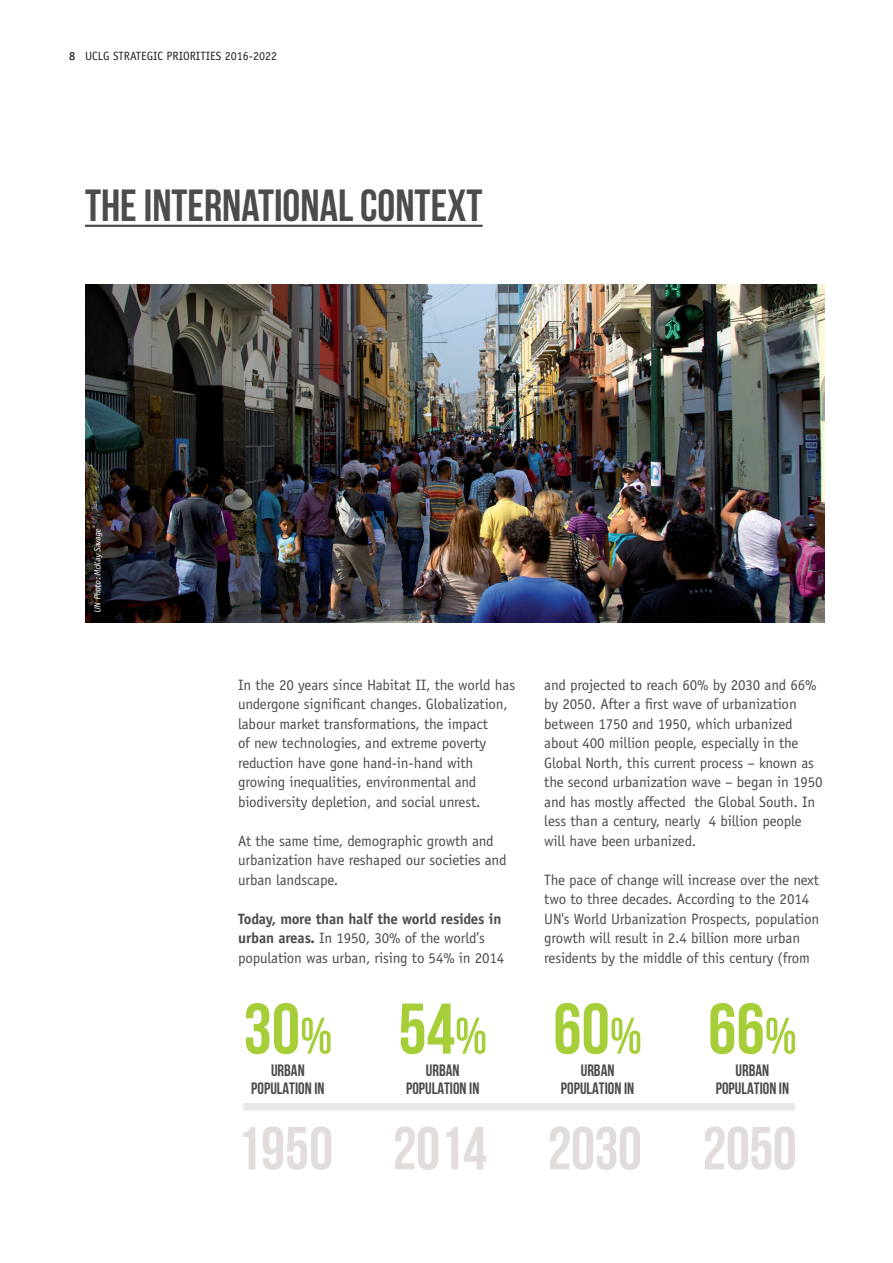
<style>
.page{position:relative;width:893px;height:1263px;background:#fff}
.page>*{position:absolute;margin:0;border:0;box-sizing:border-box;transform-origin:0 0}
.t1{font:700 71.55px "Bebas Neue";color:#a6ce39}
.t2{font:700 60.75px "Bebas Neue";letter-spacing:-.01em;color:#e2ddda}
.t3{font:700 45px "Bebas Neue";color:#4b4c4d}
.t4{font:700 16.5px/18px "Bebas Neue";color:#4b4c4d;text-align:center}
.t5{font:15px/19.5px "Officina Sans LT";letter-spacing:-.01em;color:#4b4c4d}
.t6{font:12px "Officina Sans LT";color:#231f20}
.t7{font:italic 9px "Officina Sans LT";color:#fff}
.s1{font-family:"Officina San ITC Medium SC"}
.s2{font-weight:700}
.s3{font-size:51.3px}
</style>
<div class="page">
<hr style="left:85px;top:225px;width:398px;height:2px;background:#4b4c4d">
<img style="left:85px;top:285px;width:740px;height:337px">
<div style="left:243px;top:1103px;width:552px;height:7px;background:#eae7e5"></div>
<p class="t6" style="left:69px;top:48px;width:209px"><span class="s1">8</span> UCLG STRATEGIC PRIORITIES 2016-2022</p>
<h3 class="t3" style="left:85px;top:181px;width:399px">THE INTERNATIONAL CONTEXT</h3>
<p class="t7" style="left:92px;top:613px;width:87px;rotate:-90deg">UN Photo:McKaySavage</p>
<p class="t5" style="left:238px;top:675px;width:279px">In the 20 years since Habitat II, the world has undergone significant changes. Globalization, labour market transformations, the impact<br>of new technologies, and extreme poverty reduction have gone hand-in-hand with growing inequalities, environmental and biodiversity depletion, and social unrest.</p>
<p class="t5" style="left:238px;top:831px;width:270px">At the same time, demographic growth and urbanization have reshaped our societies and urban landscape.</p>
<p class="t5" style="left:238px;top:909px;width:268px"><span class="s2">Today, more than half the world resides in urban areas.</span> In 1950, 30% of the world’s population was urban, rising to 54% in 2014</p>
<h1 class="t1" style="left:243px;top:990px;width:90px">30<span class="s3">%</span></h1>
<p class="t4" style="left:251px;top:1061px;width:75px">URBAN<br>POPULATION IN</p>
<h2 class="t2" style="left:237px;top:1115px;width:98px">1950</h2>
<h1 class="t1" style="left:398px;top:990px;width:90px">54<span class="s3">%</span></h1>
<p class="t4" style="left:406px;top:1061px;width:75px">URBAN<br>POPULATION IN</p>
<h2 class="t2" style="left:393px;top:1115px;width:96px">2014</h2>
<p class="t5" style="left:544px;top:675px;width:280px">and projected to reach 60% by 2030 and 66% by 2050. After a first wave of urbanization between 1750 and 1950, which urbanized about 400 million people, especially in the Global North, this current process – known as the second urbanization wave – began in 1950 and has mostly affected the Global South. In less than a century, nearly 4 billion people will have been urbanized.</p>
<p class="t5" style="left:544px;top:870px;width:276px">The pace of change will increase over the next two to three decades. According to the 2014<br>UN's World Urbanization Prospects, population growth will result in 2.4 billion more urban residents by the middle of this century (from</p>
<h1 class="t1" style="left:553px;top:990px;width:90px">60<span class="s3">%</span></h1>
<p class="t4" style="left:561px;top:1061px;width:75px">URBAN<br>POPULATION IN</p>
<h2 class="t2" style="left:547px;top:1115px;width:96px">2030</h2>
<h1 class="t1" style="left:708px;top:990px;width:90px">66<span class="s3">%</span></h1>
<p class="t4" style="left:716px;top:1061px;width:75px">URBAN<br>POPULATION IN</p>
<h2 class="t2" style="left:702px;top:1115px;width:96px">2050</h2>
</div>
